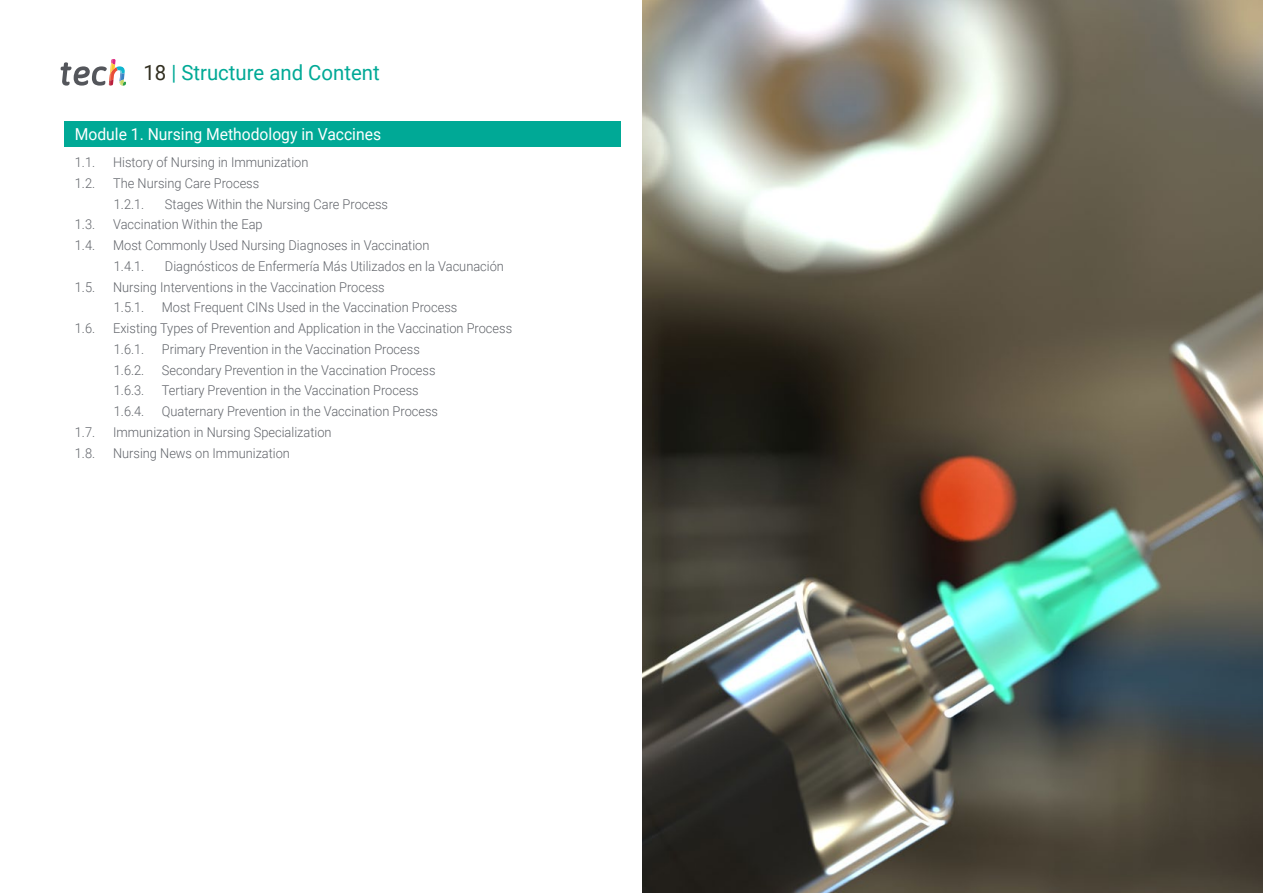
<style>
.page{position:relative;width:1263px;height:893px;background:#fff}
.page>*{position:absolute;margin:0;border:0;box-sizing:border-box;transform-origin:0 0}
.t1{font:21px "Roboto";color:#00a996}
.t2{font:16.5px "Roboto";color:#fff;scale:.95 1}
.t3{font:300 13.5px/20.7px "Roboto";color:#61646a;scale:.95 1}
.s1{color:#312e20}
</style>
<div class="page">
<div style="left:64px;top:121px;width:557px;height:25px;background:#00a996"></div>
<img style="left:642px;top:0;width:621px;height:893px">
<svg style="left:61px;top:59px;width:65px;height:27px"></svg>
<h1 class="t1" style="left:144px;top:57px;width:238px"><span class="s1">18</span> | Structure and Content</h1>
<p class="t2" style="left:75px;top:123px;width:324px">Module 1. Nursing Methodology in Vaccines</p>
<p class="t3" style="left:75px;top:151px;width:23px">1.1.</p>
<p class="t3" style="left:113px;top:151px;width:207px">History of Nursing in Immunization</p>
<p class="t3" style="left:75px;top:172px;width:23px">1.2.</p>
<p class="t3" style="left:113px;top:172px;width:155px">The Nursing Care Process<br>1.2.1.</p>
<p class="t3" style="left:165px;top:193px;width:236px">Stages Within the Nursing Care Process</p>
<p class="t3" style="left:75px;top:214px;width:23px">1.3.</p>
<p class="t3" style="left:113px;top:214px;width:159px">Vaccination Within the Eap</p>
<p class="t3" style="left:75px;top:234px;width:23px">1.4.</p>
<p class="t3" style="left:113px;top:234px;width:335px">Most Commonly Used Nursing Diagnoses in Vaccination<br>1.4.1.</p>
<p class="t3" style="left:165px;top:255px;width:358px">Diagnósticos de Enfermería Más Utilizados en la Vacunación</p>
<p class="t3" style="left:75px;top:276px;width:23px">1.5.</p>
<p class="t3" style="left:113px;top:276px;width:287px">Nursing Interventions in the Vaccination Process<br>1.5.1.</p>
<p class="t3" style="left:162px;top:297px;width:313px">Most Frequent CINs Used in the Vaccination Process</p>
<p class="t3" style="left:75px;top:317px;width:23px">1.6.</p>
<p class="t3" style="left:113px;top:317px;width:422px">Existing Types of Prevention and Application in the Vaccination Process<br>1.6.1.</p>
<p class="t3" style="left:162px;top:338px;width:273px">Primary Prevention in the Vaccination Process</p>
<p class="t3" style="left:114px;top:359px;width:34px">1.6.2.</p>
<p class="t3" style="left:162px;top:359px;width:290px">Secondary Prevention in the Vaccination Process</p>
<p class="t3" style="left:114px;top:380px;width:34px">1.6.3.</p>
<p class="t3" style="left:162px;top:380px;width:272px">Tertiary Prevention in the Vaccination Process</p>
<p class="t3" style="left:114px;top:400px;width:34px">1.6.4.</p>
<p class="t3" style="left:162px;top:400px;width:292px">Quaternary Prevention in the Vaccination Process</p>
<p class="t3" style="left:75px;top:421px;width:23px">1.7.</p>
<p class="t3" style="left:113px;top:421px;width:231px">Immunization in Nursing Specialization</p>
<p class="t3" style="left:75px;top:442px;width:23px">1.8.</p>
<p class="t3" style="left:113px;top:442px;width:188px">Nursing News on Immunization</p>
</div>
